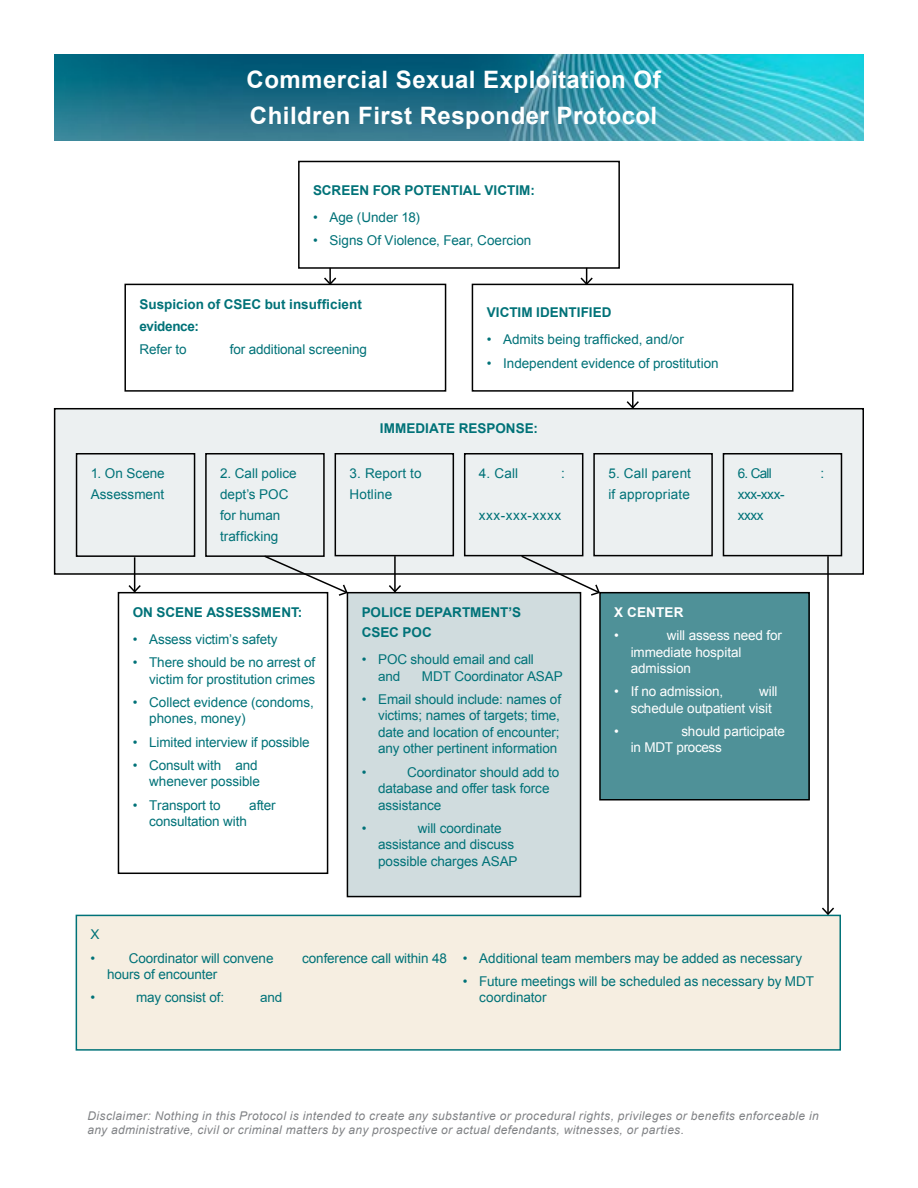
<style>
.page{position:relative;width:918px;height:1188px;background:#fff}
.page>*{position:absolute;margin:0;border:0;box-sizing:border-box;transform-origin:0 0}
.t1{font:700 24px/35.5px "Arial";letter-spacing:.02em;color:#fff}
.t2{font:13.5px/16.5px "Arial";letter-spacing:-.01em;color:#007278}
.t3{font:700 13.5px/22.2px "Arial";color:#007278}
.t4{font:13.5px/16.5px "Arial";letter-spacing:-.01em;color:#fff}
.t5{font:13.5px/21px "Arial";letter-spacing:.015em;color:#007278}
.t6{font:13.5px/21px "Arial";letter-spacing:.01em;color:#007278}
.t7{font:13.5px "Arial";letter-spacing:.04em;color:#007278}
.t8{font:13.5px/21px "Arial";letter-spacing:-.03em;color:#007278}
.t9{font:700 13.5px "Arial";letter-spacing:.01em;color:#fff}
.t10{font:italic 12px/14.4px "Arial";letter-spacing:.03em;color:#808285}
</style>
<div class="page">
<img style="left:54px;top:54px;width:810px;height:86px">
<div style="left:298px;top:161px;width:322px;height:108px;border:2px solid #000"></div>
<div style="left:472px;top:284px;width:322px;height:108px;border:2px solid #000"></div>
<div style="left:124px;top:284px;width:322px;height:108px;border:2px solid #000"></div>
<div style="left:55px;top:409px;width:808px;height:165px;background:#ecf0f1"></div>
<div style="left:54px;top:408px;width:810px;height:167px;border:2px solid #000"></div>
<div style="left:76px;top:453px;width:119px;height:104px;border:2px solid #000"></div>
<div style="left:205px;top:453px;width:120px;height:104px;border:2px solid #000"></div>
<div style="left:335px;top:453px;width:119px;height:103px;border:2px solid #000"></div>
<div style="left:464px;top:453px;width:119px;height:103px;border:2px solid #000"></div>
<div style="left:593px;top:453px;width:120px;height:103px;border:2px solid #000"></div>
<div style="left:723px;top:453px;width:119px;height:103px;border:2px solid #000"></div>
<div style="left:118px;top:592px;width:210px;height:282px;border:2px solid #000"></div>
<div style="left:347px;top:593px;width:234px;height:304px;background:#d0dcde"></div>
<div style="left:347px;top:592px;width:234px;height:305px;border:2px solid #000"></div>
<div style="left:600px;top:593px;width:209px;height:207px;background:#4f9198"></div>
<div style="left:599px;top:592px;width:211px;height:209px;border:2px solid #000"></div>
<div style="left:76px;top:915px;width:764px;height:135px;background:#f6eee1"></div>
<div style="left:76px;top:915px;width:765px;height:136px;border:2px solid #007278"></div>
<hr style="left:134px;top:557px;width:1px;height:35px;background:#000">
<svg style="left:127px;top:583px;width:15px;height:11px"></svg>
<svg style="left:322px;top:268px;width:16px;height:18px"></svg>
<svg style="left:579px;top:268px;width:15px;height:18px"></svg>
<svg style="left:625px;top:391px;width:15px;height:19px"></svg>
<hr style="left:394px;top:556px;width:2px;height:36px;background:#000">
<svg style="left:387px;top:583px;width:16px;height:11px"></svg>
<hr style="left:827px;top:556px;width:2px;height:358px;background:#000">
<svg style="left:820px;top:906px;width:16px;height:10px"></svg>
<svg style="left:263px;top:554px;width:86px;height:43px"></svg>
<svg style="left:520px;top:554px;width:81px;height:43px"></svg>
<h1 class="t1" style="left:247px;top:63px;width:416px">Commercial Sexual Exploitation Of<br>Children First Responder Protocol</h1>
<p class="t3" style="left:313px;top:179px;width:223px">SCREEN FOR POTENTIAL VICTIM:</p>
<p class="t2" style="left:313px;top:209px;width:108px">• Age (Under 18)</p>
<p class="t2" style="left:313px;top:232px;width:220px">• Signs Of Violence, Fear, Coercion</p>
<p class="t3" style="left:139px;top:294px;width:224px">Suspicion of CSEC but insufficient evidence:</p>
<p class="t2" style="left:139px;top:341px;width:49px">Refer to</p>
<p class="t2" style="left:230px;top:341px;width:139px">for additional screening</p>
<p class="t3" style="left:487px;top:302px;width:126px">VICTIM IDENTIFIED</p>
<p class="t2" style="left:487px;top:332px;width:199px">• Admits being trafficked, and/or</p>
<p class="t2" style="left:487px;top:355px;width:234px">• Independent evidence of prostitution</p>
<p class="t3" style="left:380px;top:417px;width:160px">IMMEDIATE RESPONSE:</p>
<p class="t2" style="left:91px;top:463px;width:76px;line-height:21px">1. On Scene<br>Assessment</p>
<p class="t2" style="left:220px;top:463px;width:78px;line-height:21px">2. Call police dept’s POC for human trafficking</p>
<p class="t6" style="left:350px;top:463px;width:74px">3. Report to<br>Hotline</p>
<p class="t2" style="left:479px;top:465px;width:41px">4. Call</p>
<p class="t2" style="left:561px;top:465px;width:5px">:</p>
<p class="t7" style="left:479px;top:506px;width:84px">xxx-xxx-xxxx</p>
<p class="t3" style="left:133px;top:601px;width:171px">ON SCENE ASSESSMENT:</p>
<p class="t2" style="left:133px;top:631px;width:146px">• Assess victim’s safety</p>
<p class="t2" style="left:133px;top:654px;width:184px;text-align:right">• There should be no arrest of victim for prostitution crimes</p>
<p class="t2" style="left:149px;top:694px;width:166px;text-indent:-16px">• Collect evidence (condoms, phones, money)</p>
<p class="t2" style="left:133px;top:734px;width:179px">• Limited interview if possible</p>
<p class="t2" style="left:133px;top:757px;width:129px;text-align:right">• Consult with and whenever possible</p>
<p class="t2" style="left:133px;top:797px;width:89px">• Transport to</p>
<p class="t2" style="left:249px;top:797px;width:28px">after</p>
<p class="t2" style="left:149px;top:813px;width:99px">consultation with</p>
<p class="t3" style="left:362px;top:602px;width:161px;line-height:20.2px">POLICE DEPARTMENT’S<br>CSEC POC</p>
<p class="t2" style="left:378px;top:651px;width:157px;text-indent:-16px">• POC should email and call and</p>
<p class="t2" style="left:422px;top:668px;width:142px">MDT Coordinator ASAP</p>
<p class="t2" style="left:378px;top:691px;width:184px;text-align:justify;text-indent:-16px">• Email should include: names of victims; names of targets; time, date and location of encounter; any other pertinent information</p>
<p class="t2" style="left:362px;top:764px;width:6px">•</p>
<p class="t2" style="left:378px;top:764px;width:183px;text-indent:29px">Coordinator should add to database and offer task force assistance</p>
<p class="t2" style="left:362px;top:820px;width:6px">•</p>
<p class="t2" style="left:378px;top:820px;width:141px;text-indent:40px">will coordinate assistance and discuss possible charges ASAP</p>
<p class="t5" style="left:608px;top:463px;width:84px">5. Call parent if appropriate</p>
<p class="t2" style="left:738px;top:465px;width:36px">6. Call</p>
<p class="t2" style="left:821px;top:465px;width:5px">:</p>
<p class="t8" style="left:738px;top:484px;width:48px">xxx-xxx&shy;xxxx</p>
<p class="t9" style="left:614px;top:603px;width:71px">X CENTER</p>
<p class="t4" style="left:614px;top:627px;width:6px">•</p>
<p class="t4" style="left:631px;top:627px;width:153px;text-indent:36px">will assess need for immediate hospital admission</p>
<p class="t4" style="left:614px;top:683px;width:110px">• If no admission,</p>
<p class="t4" style="left:631px;top:683px;width:148px;text-indent:128px">will schedule outpatient visit</p>
<p class="t4" style="left:614px;top:723px;width:6px">•</p>
<p class="t4" style="left:631px;top:723px;width:156px;text-indent:51px">should participate in MDT process</p>
<p class="t2" style="left:91px;top:923px;width:11px;line-height:23.2px">X •</p>
<p class="t2" style="left:129px;top:950px;width:146px">Coordinator will convene</p>
<p class="t2" style="left:302px;top:950px;width:146px">conference call within 48</p>
<p class="t2" style="left:107px;top:966px;width:112px">hours of encounter</p>
<p class="t2" style="left:91px;top:990px;width:6px">•</p>
<p class="t2" style="left:136px;top:990px;width:90px">may consist of:</p>
<p class="t2" style="left:260px;top:989px;width:24px">and</p>
<p class="t2" style="left:463px;top:950px;width:341px">• Additional team members may be added as necessary</p>
<p class="t2" style="left:479px;top:973px;width:336px;text-indent:-16px">• Future meetings will be scheduled as necessary by MDT coordinator</p>
<p class="t10" style="left:87px;top:1108px;width:733px">Disclaimer: Nothing in this Protocol is intended to create any substantive or procedural rights, privileges or benefits enforceable in any administrative, civil or criminal matters by any prospective or actual defendants, witnesses, or parties.</p>
</div>
